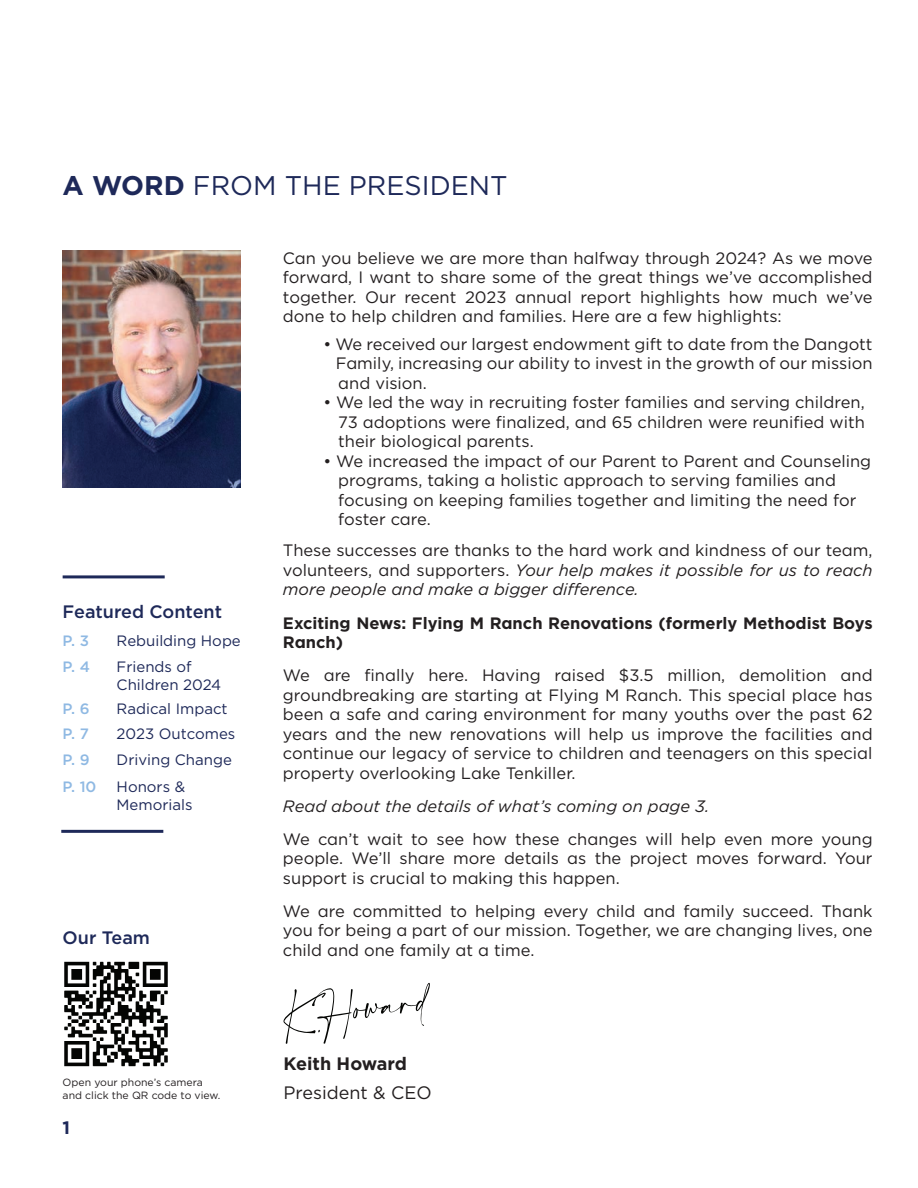
<style>
.page{position:relative;width:918px;height:1188px;background:#fff}
.page>*{position:absolute;margin:0;border:0;box-sizing:border-box;transform-origin:0 0}
.t1{font:27px "Gotham";color:#1e2959}
.t2{font:500 18px "Gotham";color:#1e2959}
.t3{font:18px "Gotham";color:#231f20}
.t4{font:700 18px "Gotham";letter-spacing:-.005em;color:#231f20}
.t5{font:700 18px "Gotham";color:#1e2959}
.t6{font:16.5px/19.5px "Gotham";color:#231f20;text-align:justify}
.t7{font:700 16.5px/19.5px "Gotham";color:#231f20}
.t8{font:italic 16.5px "Gotham";color:#231f20}
.t9{font:15px/18px "Gotham";color:#1e2959}
.t10{font:500 15px "Gotham";color:#8fb9e3}
.t11{font:10.5px/12.6px "Gotham";color:#231f20}
.s1{font-weight:700}
.s2{font-style:italic}
</style>
<div class="page">
<img style="left:63px;top:250px;width:177px;height:237px">
<hr style="left:63px;top:575px;width:102px;height:3px;background:#1e2959">
<hr style="left:61px;top:830px;width:102px;height:3px;background:#1e2959">
<img style="left:64px;top:961px;width:104px;height:106px">
<svg style="left:283px;top:983px;width:147px;height:61px"></svg>
<hr style="left:917px;top:0;width:1px;height:1188px;background:#1e2959">
<h1 class="t1" style="left:63px;top:168px;width:447px"><span class="s1">A WORD</span> FROM THE PRESIDENT</h1>
<p class="t2" style="left:63px;top:600px;width:161px">Featured Content</p>
<p class="t10" style="left:63px;top:631px;width:28px">P. 3</p>
<p class="t9" style="left:117px;top:631px;width:126px">Rebuilding Hope</p>
<p class="t10" style="left:63px;top:657px;width:29px">P. 4</p>
<p class="t9" style="left:117px;top:657px;width:106px">Friends of<br>Children 2024</p>
<p class="t10" style="left:63px;top:699px;width:28px">P. 6</p>
<p class="t9" style="left:117px;top:700px;width:113px">Radical Impact</p>
<p class="t10" style="left:63px;top:724px;width:28px">P. 7</p>
<p class="t9" style="left:117px;top:724px;width:120px">2023 Outcomes</p>
<p class="t10" style="left:63px;top:750px;width:28px">P. 9</p>
<p class="t9" style="left:117px;top:751px;width:117px">Driving Change</p>
<p class="t10" style="left:63px;top:776px;width:35px">P. 10</p>
<p class="t9" style="left:117px;top:777px;width:77px">Honors &amp;<br>Memorials</p>
<p class="t2" style="left:63px;top:926px;width:89px">Our Team</p>
<p class="t11" style="left:63px;top:1076px;width:159px">Open your phone’s camera and click the QR code to view.</p>
<p class="t5" style="left:63px;top:1116px;width:9px">1</p>
<p class="t6" style="left:283px;top:248px;width:591px">Can you believe we are more than halfway through 2024? As we move forward, I want to share some of the great things we’ve accomplished together. Our recent 2023 annual report highlights how much we’ve done to help children and families. Here are a few highlights:</p>
<p class="t6" style="left:336px;top:334px;width:538px;text-indent:-12px">• We received our largest endowment gift to date from the Dangott Family, increasing our ability to invest in the growth of our mission and vision.</p>
<p class="t6" style="left:338px;top:392px;width:528px;text-indent:-15px">• We led the way in recruiting foster families and serving children, 73 adoptions were finalized, and 65 children were reunified with their biological parents.</p>
<p class="t6" style="left:338px;top:451px;width:534px;text-align:left;text-indent:-15px">• We increased the impact of our Parent to Parent and Counseling programs, taking a holistic approach to serving families and focusing on keeping families together and limiting the need for foster care.</p>
<p class="t6" style="left:283px;top:541px;width:591px">These successes are thanks to the hard work and kindness of our team, volunteers, and supporters. <span class="s2">Your help makes it possible for us to reach more people and make a bigger di erence.</span></p>
<p class="t7" style="left:283px;top:613px;width:591px">Exciting News: Flying M Ranch Renovations (formerly Methodist Boys<br>Ranch)</p>
<p class="t6" style="left:283px;top:666px;width:591px">We are finally here. Having raised $3.5 million, demolition and groundbreaking are starting at Flying M Ranch. This special place has been a safe and caring environment for many youths over the past 62 years and the new renovations will help us improve the facilities and continue our legacy of service to children and teenagers on this special property overlooking Lake Tenkiller.</p>
<p class="t8" style="left:283px;top:796px;width:428px">Read about the details of what’s coming on page 3.</p>
<p class="t6" style="left:283px;top:829px;width:591px">We can’t wait to see how these changes will help even more young people. We’ll share more details as the project moves forward. Your support is crucial to making this happen.</p>
<p class="t6" style="left:283px;top:901px;width:591px">We are committed to helping every child and family succeed. Thank you for being a part of our mission. Together, we are changing lives, one child and one family at a time.</p>
<p class="t4" style="left:284px;top:1052px;width:125px">Keith Howard</p>
<p class="t3" style="left:284px;top:1081px;width:150px">President &amp; CEO</p>
</div>
